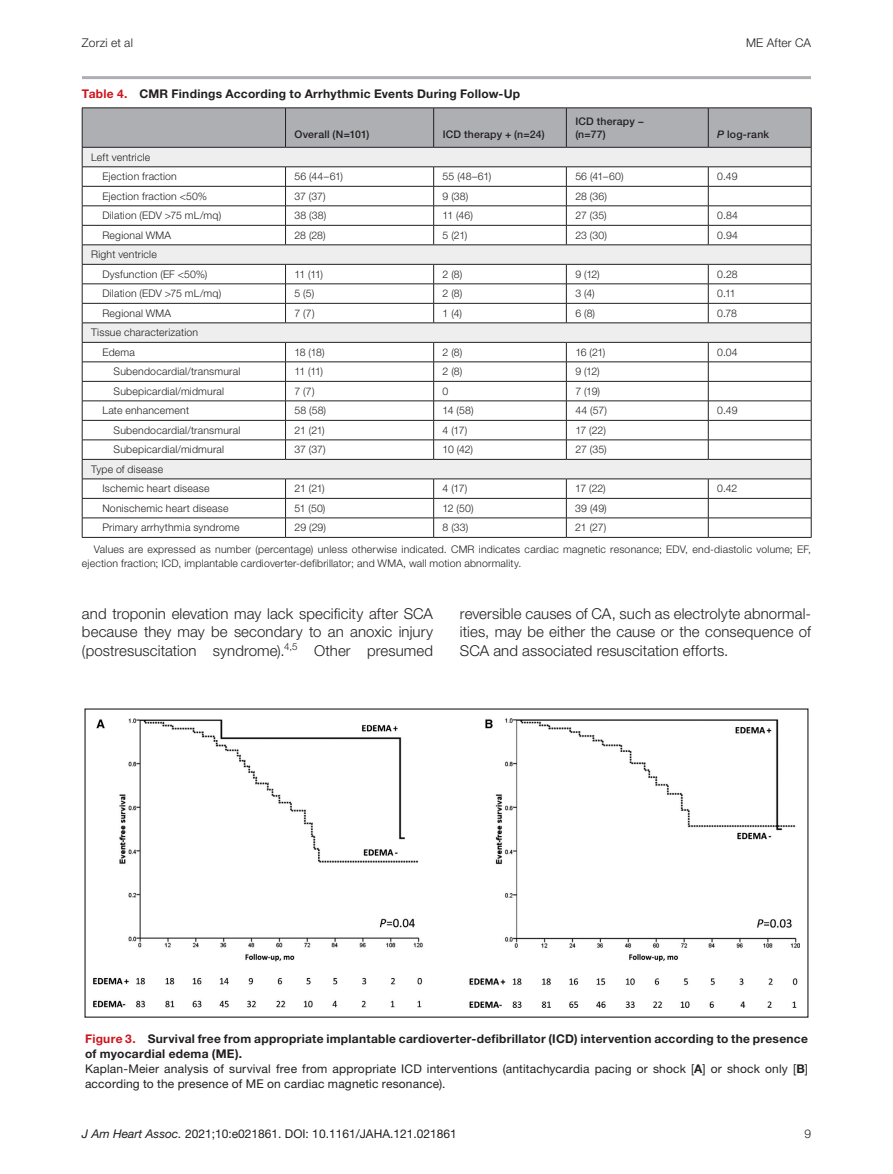
<style>
.page{position:relative;width:893px;height:1174px;background:#fff}
.page>*{position:absolute;margin:0;border:0;box-sizing:border-box;transform-origin:0 0}
.t1{font:300 15px/18px "Helvetica Neue LT Std";letter-spacing:.005em;color:#231f20;text-align:justify}
.t2{font:12px/15px "Helvetica Neue LT Std";letter-spacing:.01em;color:#231f20}
.t3{font:700 12px "Helvetica Neue LT Std";letter-spacing:.025em;color:#231f20}
.t4{font:300 12px "Helvetica Neue LT Std";letter-spacing:.015em;color:#231f20}
.t5{font:300 10.5px/19.5px "Helvetica Neue LT Std";letter-spacing:.02em;color:#231f20}
.t6{font:500 10.5px/13.5px "Helvetica Neue LT Std";letter-spacing:.02em;color:#231f20}
.s1{color:#cd151d}
.s2{font-style:italic}
.s3{font-weight:700;color:#cd151d}
.s4{font-weight:700}
</style>
<div class="page">
<hr style="left:82px;top:537px;width:204px;height:1px;background:#231f20">
<hr style="left:286px;top:537px;width:148px;height:1px;background:#231f20">
<hr style="left:434px;top:537px;width:132px;height:1px;background:#231f20">
<hr style="left:566px;top:537px;width:142px;height:1px;background:#231f20">
<svg style="left:82px;top:108px;width:730px;height:429px"></svg>
<hr style="left:708px;top:537px;width:103px;height:1px;background:#231f20">
<img style="left:94px;top:718px;width:705px;height:289px">
<hr style="left:82px;top:76px;width:729px;height:3px;background:#aeafb3">
<p class="t4" style="left:82px;top:35px;width:52px">Zorzi et al</p>
<p class="t4" style="left:746px;top:35px;width:66px">ME After CA</p>
<p class="t3" style="left:82px;top:86px;width:440px"><span class="s1">Table 4.</span> CMR Findings According to Arrhythmic Events During Follow-Up</p>
<p class="t6" style="left:295px;top:127px;width:76px">Overall (N=101)</p>
<p class="t6" style="left:443px;top:127px;width:103px">ICD therapy + (n=24)</p>
<p class="t6" style="left:575px;top:114px;width:70px">ICD therapy − (n=77)</p>
<p class="t6" style="left:717px;top:127px;width:53px"><span class="s2">P</span> log-rank</p>
<p class="t5" style="left:102px;top:147px;width:76px;text-indent:-11px">Left ventricle<br>Ejection fraction</p>
<p class="t5" style="left:295px;top:167px;width:50px">56 (44–61)</p>
<p class="t5" style="left:443px;top:167px;width:50px">55 (48–61)</p>
<p class="t5" style="left:575px;top:167px;width:50px">56 (41–60)</p>
<p class="t5" style="left:717px;top:167px;width:22px">0.49</p>
<p class="t5" style="left:102px;top:186px;width:106px">Ejection fraction &lt;50%</p>
<p class="t5" style="left:295px;top:186px;width:33px">37 (37)</p>
<p class="t5" style="left:443px;top:186px;width:27px">9 (38)</p>
<p class="t5" style="left:575px;top:186px;width:33px">28 (36)</p>
<p class="t5" style="left:102px;top:206px;width:120px">Dilation (EDV &gt;75 mL/mq)</p>
<p class="t5" style="left:295px;top:206px;width:33px">38 (38)</p>
<p class="t5" style="left:443px;top:206px;width:32px">11 (46)</p>
<p class="t5" style="left:575px;top:206px;width:33px">27 (35)</p>
<p class="t5" style="left:717px;top:206px;width:22px">0.84</p>
<p class="t5" style="left:102px;top:225px;width:70px">Regional WMA</p>
<p class="t5" style="left:295px;top:225px;width:33px">28 (28)</p>
<p class="t5" style="left:443px;top:225px;width:26px">5 (21)</p>
<p class="t5" style="left:575px;top:225px;width:33px">23 (30)</p>
<p class="t5" style="left:717px;top:225px;width:22px">0.94</p>
<p class="t5" style="left:102px;top:245px;width:107px;text-indent:-11px">Right ventricle<br>Dysfunction (EF &lt;50%)</p>
<p class="t5" style="left:294px;top:264px;width:30px">11 (11)</p>
<p class="t5" style="left:443px;top:264px;width:21px">2 (8)</p>
<p class="t5" style="left:575px;top:264px;width:26px">9 (12)</p>
<p class="t5" style="left:717px;top:264px;width:22px">0.28</p>
<p class="t5" style="left:102px;top:284px;width:120px">Dilation (EDV &gt;75 mL/mq)</p>
<p class="t5" style="left:294px;top:284px;width:21px">5 (5)</p>
<p class="t5" style="left:443px;top:284px;width:21px">2 (8)</p>
<p class="t5" style="left:575px;top:284px;width:21px">3 (4)</p>
<p class="t5" style="left:717px;top:284px;width:20px">0.11</p>
<p class="t5" style="left:102px;top:303px;width:70px">Regional WMA</p>
<p class="t5" style="left:294px;top:303px;width:22px">7 (7)</p>
<p class="t5" style="left:443px;top:303px;width:21px">1 (4)</p>
<p class="t5" style="left:575px;top:303px;width:21px">6 (8)</p>
<p class="t5" style="left:717px;top:303px;width:21px">0.78</p>
<p class="t5" style="left:102px;top:323px;width:97px;text-indent:-11px">Tissue characterization<br>Edema</p>
<p class="t5" style="left:294px;top:342px;width:32px">18 (18)</p>
<p class="t5" style="left:443px;top:342px;width:21px">2 (8)</p>
<p class="t5" style="left:575px;top:342px;width:32px">16 (21)</p>
<p class="t5" style="left:717px;top:342px;width:22px">0.04</p>
<p class="t5" style="left:114px;top:362px;width:128px">Subendocardial/transmural</p>
<p class="t5" style="left:294px;top:362px;width:30px">11 (11)</p>
<p class="t5" style="left:443px;top:362px;width:21px">2 (8)</p>
<p class="t5" style="left:575px;top:362px;width:26px">9 (12)</p>
<p class="t5" style="left:114px;top:381px;width:112px">Subepicardial/midmural</p>
<p class="t5" style="left:294px;top:381px;width:22px">7 (7)</p>
<p class="t5" style="left:443px;top:381px;width:7px">0</p>
<p class="t5" style="left:575px;top:381px;width:26px">7 (19)</p>
<p class="t5" style="left:102px;top:401px;width:88px">Late enhancement</p>
<p class="t5" style="left:294px;top:401px;width:33px">58 (58)</p>
<p class="t5" style="left:443px;top:401px;width:32px">14 (58)</p>
<p class="t5" style="left:575px;top:401px;width:33px">44 (57)</p>
<p class="t5" style="left:717px;top:401px;width:22px">0.49</p>
<p class="t5" style="left:114px;top:420px;width:128px">Subendocardial/transmural</p>
<p class="t5" style="left:294px;top:420px;width:32px">21 (21)</p>
<p class="t5" style="left:443px;top:420px;width:26px">4 (17)</p>
<p class="t5" style="left:575px;top:420px;width:32px">17 (22)</p>
<p class="t5" style="left:114px;top:440px;width:112px">Subepicardial/midmural</p>
<p class="t5" style="left:294px;top:440px;width:33px">37 (37)</p>
<p class="t5" style="left:443px;top:440px;width:32px">10 (42)</p>
<p class="t5" style="left:575px;top:440px;width:33px">27 (35)</p>
<p class="t5" style="left:102px;top:459px;width:109px;text-indent:-11px">Type of disease<br>Ischemic heart disease</p>
<p class="t5" style="left:294px;top:479px;width:32px">21 (21)</p>
<p class="t5" style="left:443px;top:479px;width:26px">4 (17)</p>
<p class="t5" style="left:575px;top:479px;width:32px">17 (22)</p>
<p class="t5" style="left:717px;top:479px;width:22px">0.42</p>
<p class="t5" style="left:102px;top:498px;width:128px">Nonischemic heart disease</p>
<p class="t5" style="left:294px;top:498px;width:32px">51 (50)</p>
<p class="t5" style="left:443px;top:498px;width:33px">12 (50)</p>
<p class="t5" style="left:575px;top:498px;width:33px">39 (49)</p>
<p class="t5" style="left:102px;top:518px;width:139px">Primary arrhythmia syndrome</p>
<p class="t5" style="left:294px;top:518px;width:33px">29 (29)</p>
<p class="t5" style="left:443px;top:518px;width:27px">8 (33)</p>
<p class="t5" style="left:94px;top:516px;width:718px;line-height:21.9px;text-indent:481px">21 (27)<br>Values are expressed as number (percentage) unless otherwise indicated. CMR indicates cardiac magnetic resonance; EDV, end-diastolic volume; EF,</p>
<p class="t5" style="left:82px;top:553px;width:441px">ejection fraction; ICD, implantable cardioverter-defibrillator; and WMA, wall motion abnormality.</p>
<h1 class="t1" style="left:82px;top:605px;width:353px">and troponin elevation may lack specificity after SCA because they may be secondary to an anoxic injury (postresuscitation syndrome).<sup>4,5</sup> Other presumed</h1>
<h1 class="t1" style="left:460px;top:605px;width:352px">reversible causes of CA, such as electrolyte abnormal&shy;ities, may be either the cause or the consequence of SCA and associated resuscitation efforts.</h1>
<p class="t2" style="left:85px;top:1031px;width:724px"><span class="s3">Figure 3.</span> <span class="s4">Survival free from appropriate implantable cardioverter-defibrillator (ICD) intervention according to the presence of myocardial edema (ME).<br></span>Kaplan-Meier analysis of survival free from appropriate ICD interventions (antitachycardia pacing or shock [<span class="s4">A</span>] or shock only [<span class="s4">B</span>] according to the presence of ME on cardiac magnetic resonance).</p>
<p class="t2" style="left:82px;top:1126px;width:376px"><span class="s2">J Am Heart Assoc.</span> 2021;10:e021861. DOI: 10.1161/JAHA.121.021861</p>
<p class="t4" style="left:804px;top:1126px;width:8px">9</p>
</div>
